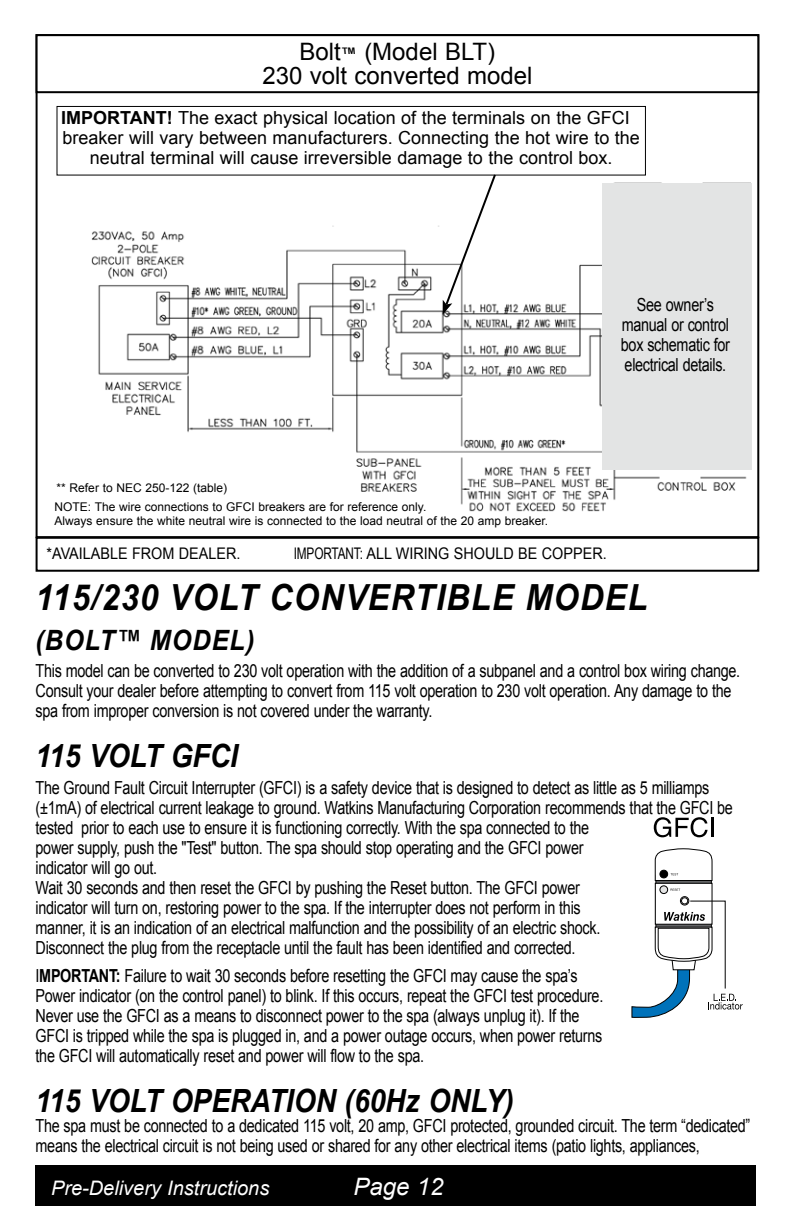
<style>
.page{position:relative;width:792px;height:1224px;background:#fff}
.page>*{position:absolute;margin:0;border:0;box-sizing:border-box;transform-origin:0 0}
.t1{font:italic 700 36px "Arial";letter-spacing:.04em;color:#000;scale:.9 1}
.t2{font:italic 700 32px "Arial";color:#000;scale:.88 1}
.t3{font:italic 700 28px "Arial";letter-spacing:.04em;color:#000;scale:.9 1}
.t4{font:24px/24px "Arial";color:#000;text-align:center}
.t5{font:italic 24px "Arial";color:#fff}
.t6{font:italic 20px "Arial";color:#fff}
.t7{font:18px/20px "Arial";letter-spacing:-.02em;color:#000;scale:.8 1}
.t8{font:18px/20px "Arial";color:#000;text-align:center}
.t9{font:16px "Arial";color:#000;scale:.9 1}
.t10{font:12px/14.4px "Arial";color:#000}
.s1{font-weight:700;font-style:italic;font-size:16px}
.s2{font-weight:700}
.s3{font-family:"Arial Narrow"}
</style>
<div class="page">
<div style="left:36px;top:1165px;width:720px;height:41px;background:#000"></div>
<div style="left:35px;top:1166px;width:720px;height:40px;background:#000"></div>
<div style="left:656px;top:875px;width:55px;height:58px;background:#595a5b;border:1px solid #000"></div>
<svg style="left:654px;top:817px;width:54px;height:20px"></svg>
<hr style="left:711px;top:818px;width:3px;height:19px;background:#000">
<div style="left:655px;top:883px;width:58px;height:42px;background:#fff;border:1px solid #000"></div>
<div style="left:660px;top:886px;width:8px;height:8px;background:#e3e4e4;border-radius:50%"></div>
<div style="left:660px;top:886px;width:8px;height:8px;border:1px solid #000;border-radius:50%"></div>
<svg style="left:670px;top:889px;width:10px;height:2px"></svg>
<svg style="left:654px;top:848px;width:59px;height:33px"></svg>
<div style="left:680px;top:897px;width:9px;height:8px;border:1px solid #000;border-radius:50%"></div>
<svg style="left:632px;top:898px;width:111px;height:120px"></svg>
<img style="left:91px;top:175px;width:659px;height:337px">
<div style="left:36px;top:34px;width:723px;height:59px;border:2px solid #000"></div>
<div style="left:57px;top:106px;width:589px;height:69px;border:1px solid #000"></div>
<svg style="left:443px;top:173px;width:55px;height:142px"></svg>
<div style="left:36px;top:537px;width:723px;height:35px;border:2px solid #000"></div>
<div style="left:602px;top:183px;width:150px;height:286px;background:#e3e4e4"></div>
<h3 class="t4" style="left:262px;top:40px;width:272px">Bolt<span class="s1">™</span> (Model BLT)<br>230 volt converted model</h3>
<p class="t8" style="left:61px;top:108px;width:580px"><span class="s2">IMPORTANT!</span> The exact physical location of the terminals on the GFCI breaker will vary between manufacturers. Connecting the hot wire to the neutral terminal will cause irreversible damage to the control box.</p>
<p class="t7" style="left:621px;top:295px;width:138px;text-align:center">See owner’s manual or control box schematic for electrical details.</p>
<p class="t10" style="left:57px;top:481px;width:172px">** Refer to NEC 250-122 (table)</p>
<p class="t10" style="left:55px;top:500px;width:495px">NOTE: The wire connections to GFCI breakers are for reference only.<br>Always ensure the white neutral wire is connected to the load neutral of the 20 amp breaker.</p>
<p class="t9" style="left:47px;top:543px;width:217px">*AVAILABLE FROM DEALER.</p>
<p class="t9" style="left:294px;top:543px;width:349px"><span class="s3">IMPORTANT:</span> ALL WIRING SHOULD BE COPPER.</p>
<h1 class="t1" style="left:36px;top:573px;width:669px">115/230 VOL T CONVERTIBL E MODEL</h1>
<h3 class="t3" style="left:36px;top:622px;width:245px">(BOLT™ MODEL)</h3>
<p class="t7" style="left:36px;top:661px;width:882px">This model can be converted to 230 volt operation with the addition of a subpanel and a control box wiring change.<br>Consult your dealer before attempting to convert from 115 volt operation to 230 volt operation. Any damage to the spa from improper conversion is not covered under the warranty.</p>
<h2 class="t2" style="left:36px;top:735px;width:231px">115 VOLT GFCI</h2>
<p class="t7" style="left:36px;top:778px;width:873px">The Ground Fault Circuit Interrupter (GFCI) is a safety device that is designed to detect as little as 5 milliamps (±1mA) of electrical current leakage to ground. Watkins Manufacturing Corporation recommends that the GFCI be tested prior to each use to ensure it is functioning correctly. With the spa connected to the<br>power supply, push the "Test" button. The spa should stop operating and the GFCI power<br>indicator will go out.<br>Wait 30 seconds and then reset the GFCI by pushing the Reset button. The GFCI power<br>indicator will turn on, restoring power to the spa. If the interrupter does not perform in this<br>manner, it is an indication of an electrical malfunction and the possibility of an electric shock.<br>Disconnect the plug from the receptacle until the fault has been identified and corrected.</p>
<p class="t7" style="left:36px;top:965px;width:711px">I<span class="s2">MPORTANT:</span> Failure to wait 30 seconds before resetting the GFCI may cause the spa’s Power indicator (on the control panel) to blink. If this occurs, repeat the GFCI test procedure.<br>Never use the GFCI as a means to disconnect power to the spa (always unplug it). If the GFCI is tripped while the spa is plugged in, and a power outage occurs, when power returns the GFCI will automatically reset and power will flow to the spa.</p>
<h2 class="t2" style="left:36px;top:1079px;width:545px">115 VOL T OPERATION (60HZ ONLY)</h2>
<p class="t7" style="left:36px;top:1115px;width:895px">The spa must be connected to a dedicated 115 volt, 20 amp, GFCI protected, grounded circuit. The term “dedicated” means the electrical circuit is not being used or shared for any other electrical items (patio lights, appliances,</p>
<h3 class="t5" style="left:52px;top:1170px;width:13px">x</h3>
<h3 class="t5" style="left:355px;top:1170px;width:92px">Page 12</h3>
<p class="t6" style="left:51px;top:1175px;width:220px">Pre-Delivery Instructions</p>
</div>
